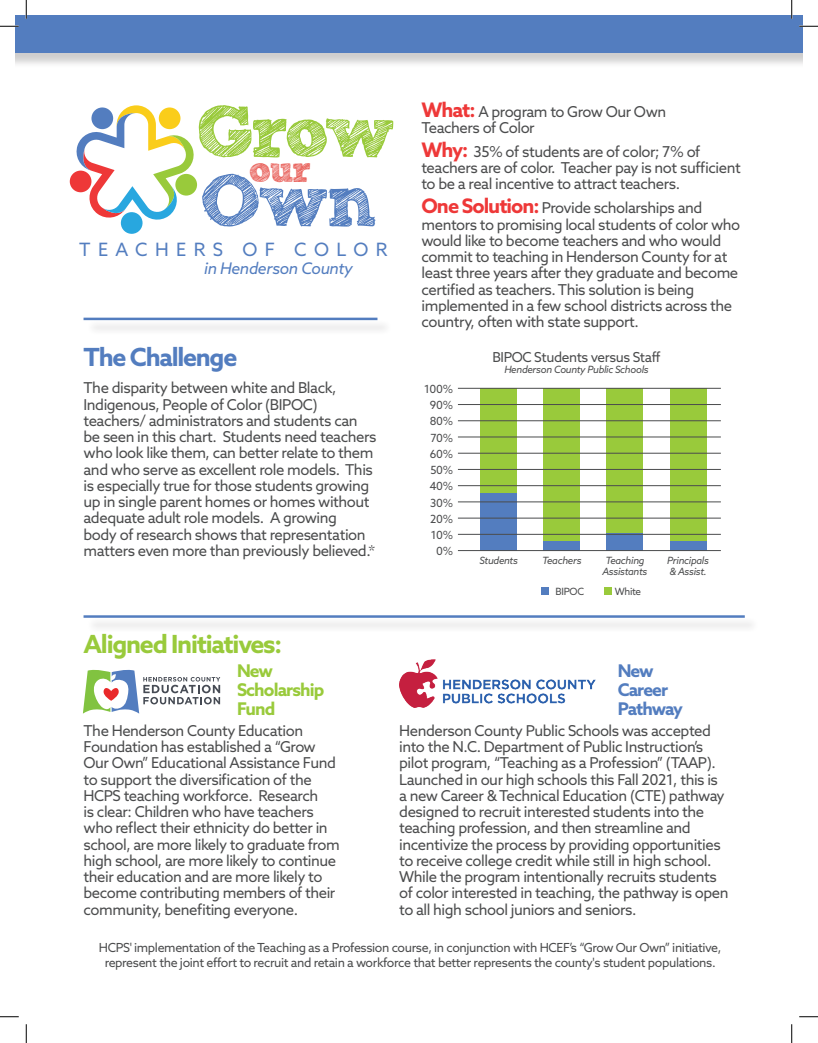
<style>
.page{position:relative;width:818px;height:1043px;background:#fff}
.page>*{position:absolute;margin:0;border:0;box-sizing:border-box;transform-origin:0 0}
.t1{font:700 74.5px "freeversion Sketch Block";color:#99ca3b}
.t2{font:700 74.5px "freeversion Sketch Block";color:#537dbf}
.t3{font:700 37.25px "freeversion Sketch Block";color:#e9645e}
.t4{font:700 25px "Azo Sans";letter-spacing:-.05em;color:#99ca3b}
.t5{font:700 25px "Azo Sans";letter-spacing:-.05em;color:#537dbf}
.t6{font:18.38px "Azo Sans";letter-spacing:.4em;color:#537dbf}
.t7{font:700 17.5px/18.8px "Azo Sans";letter-spacing:-.05em;color:#99ca3b}
.t8{font:700 17.5px/18.8px "Azo Sans";letter-spacing:-.05em;color:#537dbf}
.t9{font:italic 16px "Azo Sans";letter-spacing:-.025em;color:#537dbf}
.t10{font:15px/16.2px "Azo Sans";letter-spacing:-.03em;color:#4b4c4d}
.t11{font:13.75px "Azo Sans";letter-spacing:-.03em;color:#4b4c4d}
.t12{font:12.5px/15px "Azo Sans";letter-spacing:-.03em;color:#4b4c4d;text-align:center}
.t13{font:11.25px/16.2px "Azo Sans";letter-spacing:-.03em;color:#4b4c4d;text-align:right}
.t14{font:italic 10px/11.2px "Azo Sans";letter-spacing:-.03em;color:#4b4c4d}
.t15{font:10px "Azo Sans";letter-spacing:-.03em;color:#4b4c4d}
.s1{font-weight:700;font-size:20px;color:#ee3838}
</style>
<div class="page">
<div style="left:669px;top:388px;width:37px;height:162px;background:#99ca3b"></div>
<div style="left:669px;top:541px;width:37px;height:9px;background:#537dbf"></div>
<div style="left:606px;top:388px;width:37px;height:162px;background:#99ca3b"></div>
<div style="left:606px;top:532px;width:37px;height:18px;background:#537dbf"></div>
<div style="left:543px;top:388px;width:37px;height:162px;background:#99ca3b"></div>
<div style="left:543px;top:541px;width:37px;height:9px;background:#537dbf"></div>
<div style="left:480px;top:388px;width:37px;height:162px;background:#99ca3b"></div>
<div style="left:480px;top:493px;width:37px;height:57px;background:#537dbf"></div>
<svg style="left:83px;top:669px;width:137px;height:44px"></svg>
<div style="left:15px;top:15px;width:787px;height:53px;background:#231f20;opacity:.22"></div>
<div style="left:15px;top:15px;width:787px;height:37px;background:#537dbf"></div>
<svg style="left:69px;top:170px;width:23px;height:22px"></svg>
<div style="left:121px;top:212px;width:22px;height:22px;background:#28a7df;border-radius:50%"></div>
<svg style="left:74px;top:105px;width:122px;height:117px"></svg>
<div style="left:86px;top:319px;width:306px;height:17px;background:#231f20;opacity:.22"></div>
<hr style="left:83px;top:318px;width:294px;height:2px;background:#537dbf">
<hr style="left:458px;top:388px;width:262px;height:1px;background:#4b4c4d">
<hr style="left:458px;top:404px;width:262px;height:1px;background:#4b4c4d">
<hr style="left:458px;top:420px;width:262px;height:1px;background:#4b4c4d">
<hr style="left:458px;top:437px;width:262px;height:1px;background:#4b4c4d">
<hr style="left:458px;top:453px;width:262px;height:1px;background:#4b4c4d">
<hr style="left:458px;top:469px;width:262px;height:1px;background:#4b4c4d">
<hr style="left:458px;top:485px;width:262px;height:1px;background:#4b4c4d">
<hr style="left:458px;top:501px;width:262px;height:1px;background:#4b4c4d">
<hr style="left:458px;top:518px;width:262px;height:1px;background:#4b4c4d">
<hr style="left:458px;top:534px;width:262px;height:1px;background:#4b4c4d">
<hr style="left:458px;top:550px;width:262px;height:1px;background:#4b4c4d">
<div style="left:541px;top:587px;width:8px;height:8px;background:#537dbf"></div>
<div style="left:604px;top:587px;width:7px;height:8px;background:#99ca3b"></div>
<div style="left:86px;top:617px;width:673px;height:16px;background:#f6f6f6"></div>
<hr style="left:83px;top:615px;width:661px;height:3px;background:#537dbf">
<img style="left:399px;top:659px;width:196px;height:49px">
<svg style="left:0;top:25px;width:19px;height:2px"></svg>
<svg style="left:799px;top:25px;width:19px;height:2px"></svg>
<svg style="left:0;top:1016px;width:19px;height:1px"></svg>
<svg style="left:799px;top:1016px;width:19px;height:1px"></svg>
<svg style="left:25px;top:0;width:2px;height:19px"></svg>
<svg style="left:25px;top:1024px;width:2px;height:18px"></svg>
<svg style="left:791px;top:0;width:1px;height:19px"></svg>
<svg style="left:791px;top:1024px;width:1px;height:18px"></svg>
<h1 class="t1" style="left:196px;top:104px;width:201px">Grow</h1>
<h1 class="t2" style="left:200px;top:173px;width:179px">Own</h1>
<h2 class="t3" style="left:249px;top:155px;width:64px">our</h2>
<p class="t6" style="left:79px;top:238px;width:310px">TEACHERS OF COLOR</p>
<p class="t9" style="left:204px;top:258px;width:150px">in Henderson County</p>
<p class="t10" style="left:421px;top:103px;width:246px"><span class="s1">What:</span> A program to Grow Our Own<br>Teachers of Color</p>
<p class="t10" style="left:421px;top:143px;width:321px"><span class="s1">Why:</span> 35% of students are of color; 7% of teachers are of color. Teacher pay is not sufficient to be a real incentive to attract teachers.</p>
<p class="t10" style="left:421px;top:200px;width:320px"><span class="s1">One Solution:</span> Provide scholarships and mentors to promising local students of color who would like to become teachers and who would commit to teaching in Henderson County for at least three years after they graduate and become certified as teachers. This solution is being implemented in a few school districts across the country, often with state support.</p>
<h3 class="t5" style="left:83px;top:340px;width:155px">The Challenge</h3>
<p class="t10" style="left:83px;top:379px;width:294px">The disparity between white and Black, Indigenous, People of Color (BIPOC) teachers/ administrators and students can be seen in this chart. Students need teachers who look like them, can better relate to them and who serve as excellent role models. This is especially true for those students growing up in single parent homes or homes without adequate adult role models. A growing<br>body of research shows that representation matters even more than previously believed.*</p>
<p class="t13" style="left:424px;top:380px;width:30px">100%<br>90%<br>80%<br>70%<br>60%<br>50%<br>40%<br>30%<br>20%<br>10%<br>0%</p>
<h3 class="t4" style="left:83px;top:627px;width:200px">Aligned Initiatives:</h3>
<p class="t11" style="left:492px;top:348px;width:170px">BIPOC Students versus Staff</p>
<p class="t14" style="left:504px;top:364px;width:146px">Henderson County Public Schools</p>
<p class="t14" style="left:479px;top:554px;width:40px">Students</p>
<p class="t14" style="left:542px;top:554px;width:41px">Teachers</p>
<p class="t14" style="left:602px;top:554px;width:46px">Teaching<br>Assistants</p>
<p class="t14" style="left:667px;top:554px;width:43px">Principals &amp; Assist.</p>
<p class="t15" style="left:555px;top:585px;width:30px">BIPOC</p>
<p class="t15" style="left:614px;top:585px;width:28px">White</p>
<p class="t8" style="left:617px;top:661px;width:67px">New<br>Career<br>Pathway</p>
<p class="t10" style="left:399px;top:722px;width:331px">Henderson County Public Schools was accepted into the N.C. Department of Public Instruction’s pilot program, “Teaching as a Profession” (TAAP).<br>Launched in our high schools this Fall 2021, this is a new Career &amp; Technical Education (CTE) pathway designed to recruit interested students into the teaching profession, and then streamline and incentivize the process by providing opportunities to receive college credit while still in high school.<br>While the program intentionally recruits students of color interested in teaching, the pathway is open to all high school juniors and seniors.</p>
<p class="t12" style="left:99px;top:939px;width:624px">HCPS' implementation of the Teaching as a Profession course, in conjunction with HCEF’s “Grow Our Own” initiative, represent the joint effort to recruit and retain a workforce that better represents the county's student populations.</p>
<p class="t7" style="left:237px;top:661px;width:89px">New<br>Scholarship<br>Fund</p>
<p class="t10" style="left:83px;top:722px;width:258px">The Henderson County Education Foundation has established a “Grow Our Own” Educational Assistance Fund to support the diversification of the HCPS teaching workforce. Research<br>is clear: Children who have teachers who reflect their ethnicity do better in school, are more likely to graduate from high school, are more likely to continue their education and are more likely to become contributing members of their community, benefiting everyone.</p>
</div>
